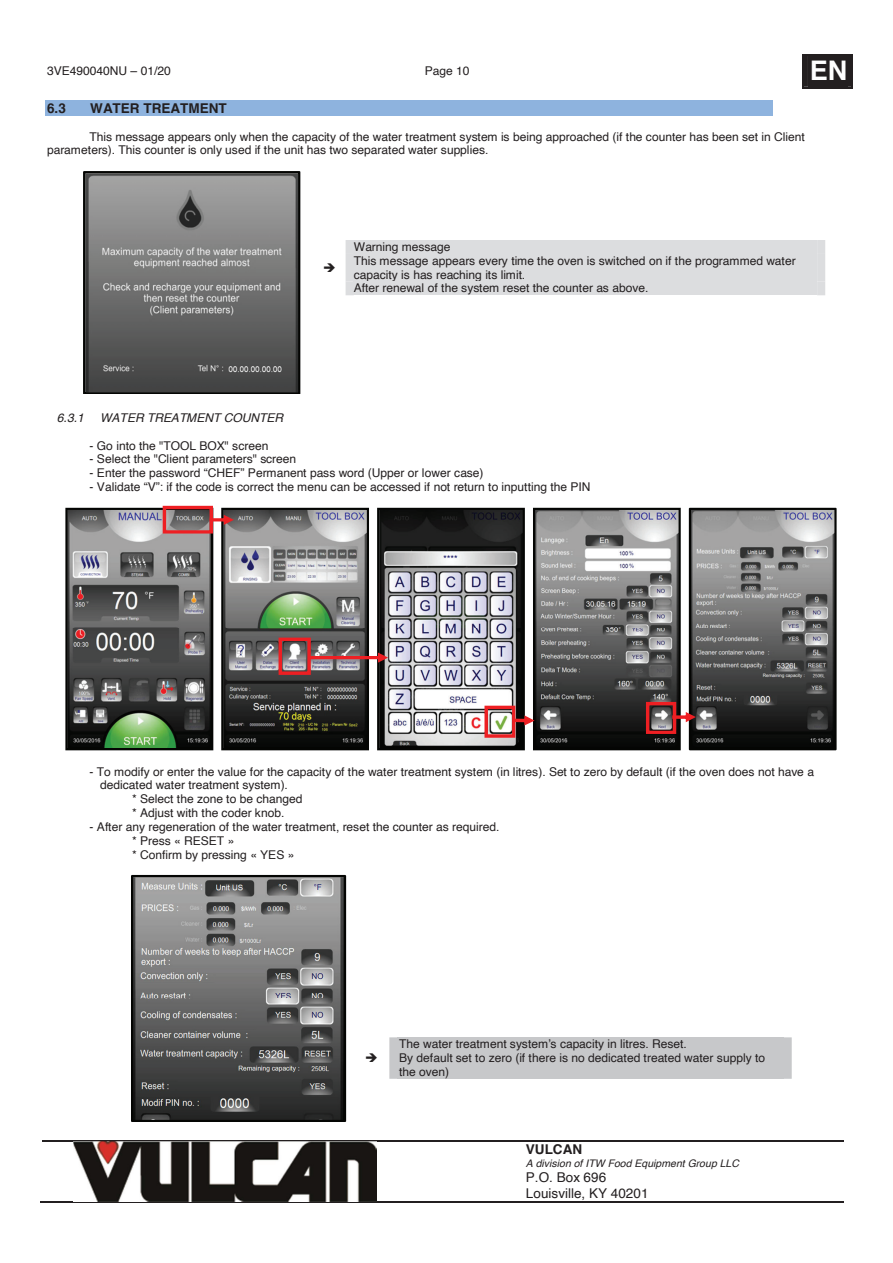
<style>
.page{position:relative;width:893px;height:1263px;background:#fff}
.page>*{position:absolute;margin:0;border:0;box-sizing:border-box;transform-origin:0 0}
.t1{font:700 27px "Helvetica";color:#fff}
.t2{font:13.5px/15.5px "Helvetica";letter-spacing:.005em;color:#231f20}
.t3{font:700 13.5px "Helvetica";color:#231f20}
.t4{font:12px/13.8px "Helvetica";letter-spacing:-.005em;color:#231f20}
.t5{font:italic 12px "Helvetica";color:#231f20}
.t6{font:italic 10.5px "Helvetica";color:#231f20}
</style>
<div class="page">
<div style="left:802px;top:54px;width:50px;height:34px;background:#231f20"></div>
<hr style="left:42px;top:1140px;width:478px;height:2px;background:#231f20">
<hr style="left:521px;top:1140px;width:322px;height:2px;background:#231f20">
<hr style="left:41px;top:1201px;width:479px;height:1px;background:#231f20">
<hr style="left:520px;top:1201px;width:323px;height:1px;background:#231f20">
<img style="left:73px;top:1141px;width:303px;height:60px">
<div style="left:45px;top:100px;width:727px;height:16px;background:#8eb3de"></div>
<div style="left:345px;top:240px;width:479px;height:55px;background:#dcdddf"></div>
<div style="left:353px;top:281px;width:463px;height:14px;background:#dcdddf"></div>
<svg style="left:389px;top:1037px;width:402px;height:41px"></svg>
<div style="left:397px;top:1037px;width:386px;height:14px;background:#c7c8ca"></div>
<div style="left:397px;top:1051px;width:386px;height:14px;background:#c7c8ca"></div>
<div style="left:397px;top:1065px;width:386px;height:13px;background:#c7c8ca"></div>
<svg style="left:83px;top:171px;width:217px;height:223px;background:#707070"></svg>
<svg style="left:131px;top:875px;width:215px;height:247px;background:#696969"></svg>
<svg style="left:65px;top:506px;width:771px;height:244px;background:#767575"></svg>
<p class="t4" style="left:47px;top:64px;width:125px">3VE490040NU – 01/20</p>
<p class="t4" style="left:424px;top:64px;width:46px">Page 10</p>
<h1 class="t1" style="left:809px;top:49px;width:39px">EN</h1>
<p class="t3" style="left:47px;top:97px;width:20px">6.3</p>
<p class="t3" style="left:90px;top:97px;width:138px">WATER TREATMENT</p>
<p class="t4" style="left:47px;top:130px;width:759px;text-indent:42px">This message appears only when the capacity of the water treatment system is being approached (if the counter has been set in Client parameters). This counter is only used if the unit has two separated water supplies.</p>
<p class="t4" style="left:353px;top:240px;width:443px">Warning message<br>This message appears every time the oven is switched on if the programmed water capacity is has reaching its limit.<br>After renewal of the system reset the counter as above.</p>
<p class="t5" style="left:57px;top:408px;width:28px">6.3.1</p>
<p class="t5" style="left:100px;top:408px;width:184px">WATER TREATMENT COUNTER</p>
<p class="t4" style="left:89px;top:439px;width:180px">- Go into the "TOOL BOX" screen</p>
<p class="t4" style="left:89px;top:453px;width:208px">- Select the "Client parameters" screen</p>
<p class="t4" style="left:89px;top:466px;width:395px">- Enter the password “CHEF” Permanent pass word (Upper or lower case)</p>
<p class="t4" style="left:89px;top:480px;width:502px">- Validate “V”: if the code is correct the menu can be accessed if not return to inputting the PIN</p>
<p class="t4" style="left:89px;top:765px;width:725px">- To modify or enter the value for the capacity of the water treatment system (in litres). Set to zero by default (if the oven does not have a</p>
<p class="t4" style="left:100px;top:778px;width:189px">dedicated water treatment system).</p>
<p class="t4" style="left:132px;top:792px;width:172px">* Select the zone to be changed</p>
<p class="t4" style="left:132px;top:806px;width:154px">* Adjust with the coder knob.</p>
<p class="t4" style="left:132px;top:820px;width:368px;text-indent:-42px">- After any regeneration of the water treatment, reset the counter as required. * Press « RESET »<br>* Confirm by pressing « YES »</p>
<p class="t4" style="left:399px;top:1037px;width:367px">The water treatment systemʼs capacity in litres. Reset.<br>By default set to zero (if there is no dedicated treated water supply to the oven)</p>
<p class="t3" style="left:525px;top:1138px;width:58px">VULCAN</p>
<p class="t6" style="left:525px;top:1155px;width:214px">A division of ITW Food Equipment Group LLC</p>
<p class="t2" style="left:525px;top:1170px;width:124px">P.O. Box 696<br>Louisville, KY 40201</p>
</div>
